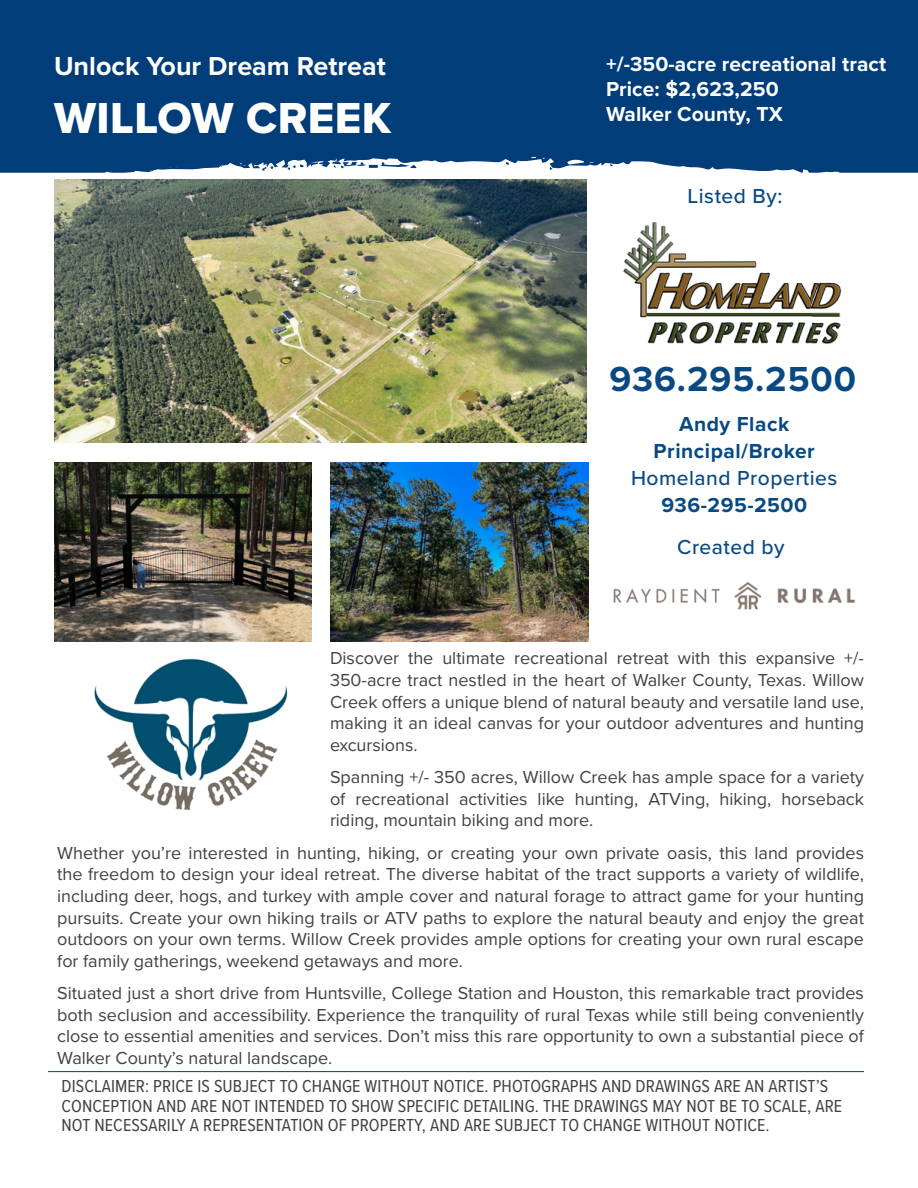
<style>
.page{position:relative;width:918px;height:1188px;background:#fff}
.page>*{position:absolute;margin:0;border:0;box-sizing:border-box;transform-origin:0 0}
.H1_WHITE{font:45px "Proxima Nova Extrabld";letter-spacing:.01em;color:#fff}
.P_PHONE_NUMBER{font:700 36px "Proxima Nova";letter-spacing:.025em;color:#094982}
.H2_White{font:700 27px "Proxima Nova";color:#fff}
.LOT_INFO{font:700 21px "Proxima Nova";letter-spacing:.005em;color:#fff}
.P_Call_Out_BOLD{font:700 21px "Proxima Nova";letter-spacing:.025em;color:#094982}
.P_Call_Out{font:500 21px "Proxima Nova";letter-spacing:.025em;color:#094982}
.P1st_justified{font:18px/21.6px "Proxima Nova";color:#414042;text-align:justify}
.t1{font:18px/19.5px "Proxima Nova Cond";letter-spacing:.005em;color:#414042}
</style>
<div class="page">
<hr style="left:48px;top:1071px;width:816px;height:1px;background:#003d79">
<div style="left:0;top:0;width:918px;height:173px;background:#003d79"></div>
<svg style="left:262px;top:166px;width:11px;height:5px"></svg>
<svg style="left:333px;top:161px;width:84px;height:7px"></svg>
<img style="left:623px;top:221px;width:219px;height:123px">
<img style="left:613px;top:582px;width:242px;height:28px">
<img style="left:54px;top:179px;width:533px;height:264px">
<img style="left:94px;top:658px;width:194px;height:153px">
<img style="left:54px;top:462px;width:258px;height:180px">
<img style="left:330px;top:462px;width:258px;height:180px">
<h2 class="H2_White" style="left:54px;top:46px;width:333px">Unlock Your Dream Retreat</h2>
<p class="LOT_INFO" style="left:606px;top:48px;width:282px">+/-350-acre recreational tract</p>
<p class="LOT_INFO" style="left:606px;top:73px;width:174px">Price: $2,623,250</p>
<p class="LOT_INFO" style="left:606px;top:98px;width:178px">Walker County, TX</p>
<h1 class="H1_WHITE" style="left:54px;top:84px;width:339px">WILLOW CREEK</h1>
<p class="P_Call_Out" style="left:688px;top:181px;width:96px">Listed By:</p>
<p class="P_PHONE_NUMBER" style="left:609px;top:352px;width:248px">936.295.2500</p>
<p class="P_Call_Out_BOLD" style="left:679px;top:409px;width:112px">Andy Flack</p>
<p class="P_Call_Out_BOLD" style="left:654px;top:436px;width:163px">Principal/Broker</p>
<p class="P_Call_Out" style="left:631px;top:463px;width:208px">Homeland Properties</p>
<p class="P_Call_Out_BOLD" style="left:661px;top:490px;width:147px">936-295-2500</p>
<p class="P_Call_Out" style="left:677px;top:531px;width:109px">Created by</p>
<p class="P1st_justified" style="left:330px;top:647px;width:536px">Discover the ultimate recreational retreat with this expansive +/- 350-acre tract nestled in the heart of Walker County, Texas. Willow Creek offers a unique blend of natural beauty and versatile land use, making it an ideal canvas for your outdoor adventures and hunting excursions.</p>
<p class="P1st_justified" style="left:330px;top:766px;width:536px">Spanning +/- 350 acres, Willow Creek has ample space for a variety of recreational activities like hunting, ATVing, hiking, horseback riding, mountain biking and more.</p>
<p class="P1st_justified" style="left:57px;top:841px;width:808px">Whether you’re interested in hunting, hiking, or creating your own private oasis, this land provides the freedom to design your ideal retreat. The diverse habitat of the tract supports a variety of wildlife, including deer, hogs, and turkey with ample cover and natural forage to attract game for your hunting pursuits. Create your own hiking trails or ATV paths to explore the natural beauty and enjoy the great outdoors on your own terms. Willow Creek provides ample options for creating your own rural escape for family gatherings, weekend getaways and more.</p>
<p class="P1st_justified" style="left:57px;top:982px;width:808px">Situated just a short drive from Huntsville, College Station and Houston, this remarkable tract provides both seclusion and accessibility. Experience the tranquility of rural Texas while still being conveniently close to essential amenities and services. Don’t miss this rare opportunity to own a substantial piece of Walker County’s natural landscape.</p>
<p class="t1" style="left:62px;top:1076px;width:782px">DISCLAIMER: PRICE IS SUBJECT TO CHANGE WITHOUT NOTICE. PHOTOGRAPHS AND DRAWINGS ARE AN ARTIST’S<br>CONCEPTION AND ARE NOT INTENDED TO SHOW SPECIFIC DETAILING. THE DRAWINGS MAY NOT BE TO SCALE, ARE<br>NOT NECESSARILY A REPRESENTATION OF PROPERTY, AND ARE SUBJECT TO CHANGE WITHOUT NOTICE.</p>
</div>
